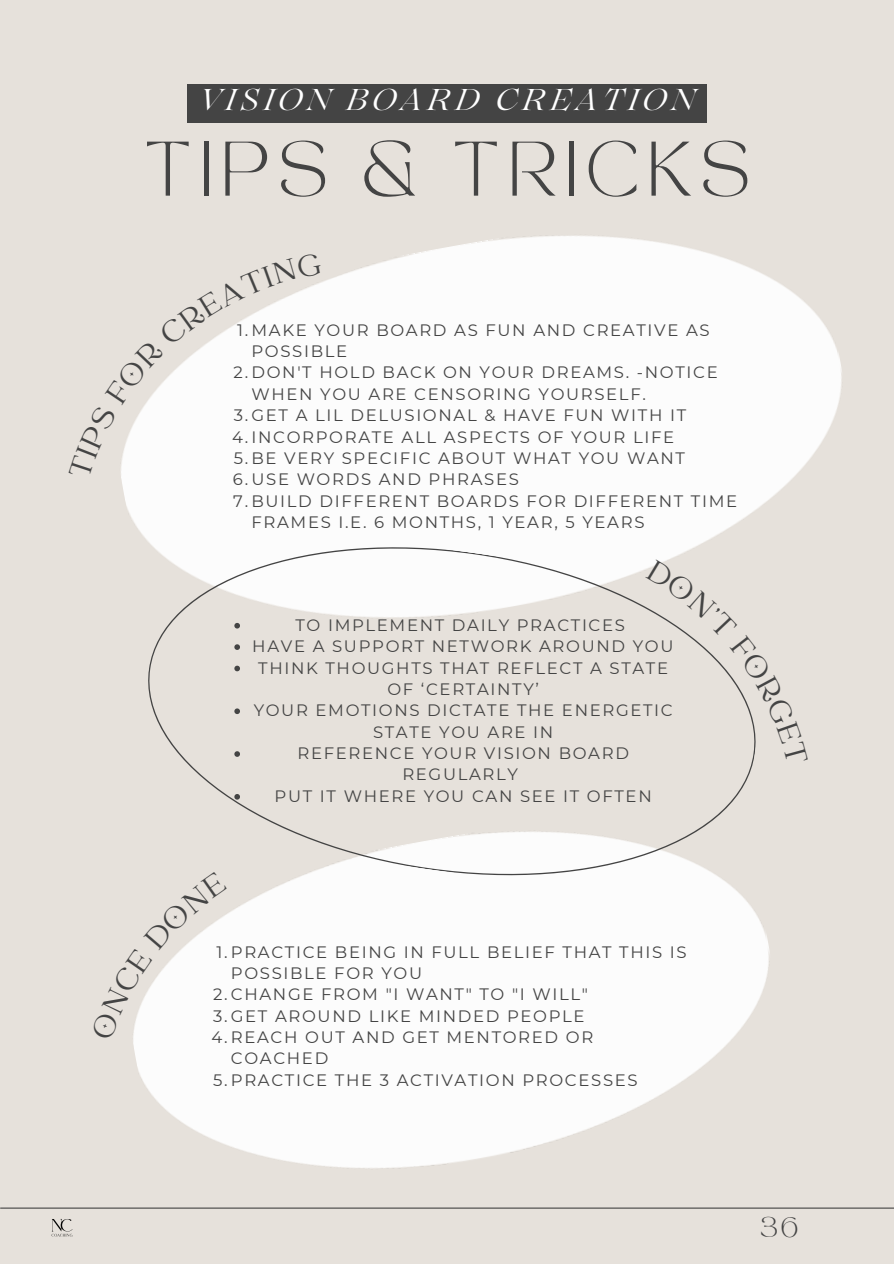
<style>
.page{position:relative;width:894px;height:1264px;background:#fff}
.page>*{position:absolute;margin:0;border:0;box-sizing:border-box;transform-origin:0 0}
.t1{font:54px "TAN MONCHERI Regular";letter-spacing:.15em;color:#444}
.t2{font:italic 30px "Lovelace";letter-spacing:.15em;color:#fff}
.t3{font:19.5px "TAN MONCHERI Regular";color:#444}
.t4{font:16.5px/21.3px "Montserrat";letter-spacing:.1em;color:#444;text-align:center}
</style>
<div class="page">
<div style="left:0;top:0;width:893px;height:1263px;background:#e6e1db"></div>
<img style="left:121px;top:236px;width:721px;height:274px">
<img style="left:107px;top:912px;width:689px;height:297px">
<svg style="left:128px;top:510px;width:627px;height:402px"></svg>
<div style="left:187px;top:84px;width:519px;height:39px;background:#444"></div>
<hr style="left:1px;top:1207px;width:892px;height:1px;background:#444">
<svg style="left:234px;top:623px;width:6px;height:5px"></svg>
<svg style="left:234px;top:644px;width:6px;height:6px"></svg>
<svg style="left:234px;top:665px;width:6px;height:6px"></svg>
<svg style="left:234px;top:708px;width:6px;height:6px"></svg>
<svg style="left:234px;top:751px;width:6px;height:5px"></svg>
<svg style="left:234px;top:794px;width:6px;height:5px"></svg>
<img style="left:51px;top:1219px;width:22px;height:18px">
<svg style="left:121px;top:252px;width:201px;height:227px"></svg>
<svg style="left:645px;top:559px;width:111px;height:206px"></svg>
<svg style="left:107px;top:871px;width:120px;height:169px"></svg>
<h2 class="t2" style="left:199px;top:89px;width:497px">VISION BOARD CREATION</h2>
<h1 class="t1" style="left:144px;top:140px;width:607px">TIPS &amp; TRICKS</h1>
<p class="t4" style="left:237px;top:319px;width:474px">1.MAKE YOUR BOARD AS FUN AND CREATIVE AS</p>
<p class="t4" style="left:251px;top:340px;width:97px">POSSIBLE</p>
<p class="t4" style="left:233px;top:362px;width:485px">2.DON'T HOLD BACK ON YOUR DREAMS. -NOTICE</p>
<p class="t4" style="left:251px;top:383px;width:396px">WHEN YOU ARE CENSORING YOURSELF.</p>
<p class="t4" style="left:234px;top:404px;width:454px">3.GET A LIL DELUSIONAL &amp; HAVE FUN WITH IT</p>
<p class="t4" style="left:232px;top:426px;width:443px">4.INCORPORATE ALL ASPECTS OF YOUR LIFE</p>
<p class="t4" style="left:234px;top:447px;width:452px">5.BE VERY SPECIFIC ABOUT WHAT YOU WANT</p>
<p class="t4" style="left:233px;top:469px;width:287px">6.USE WORDS AND PHRASES</p>
<p class="t4" style="left:233px;top:490px;width:505px">7.BUILD DIFFERENT BOARDS FOR DIFFERENT TIME</p>
<p class="t4" style="left:251px;top:511px;width:394px">FRAMES I.E. 6 MONTHS, 1 YEAR, 5 YEARS</p>
<p class="t4" style="left:252px;top:614px;width:422px">TO IMPLEMENT DAILY PRACTICES<br>HAVE A SUPPORT NETWORK AROUND YOU<br>THINK THOUGHTS THAT REFLECT A STATE<br>OF ‘CERTAINTY’<br>YOUR EMOTIONS DICTATE THE ENERGETIC<br>STATE YOU ARE IN<br>REFERENCE YOUR VISION BOARD<br>REGULARLY<br>PUT IT WHERE YOU CAN SEE IT OFTEN</p>
<p class="t4" style="left:216px;top:940px;width:471px">1.PRACTICE BEING IN FULL BELIEF THAT THIS IS</p>
<p class="t4" style="left:231px;top:962px;width:193px">POSSIBLE FOR YOU</p>
<p class="t4" style="left:213px;top:983px;width:376px">2.CHANGE FROM "I WANT" TO "I WILL"</p>
<p class="t4" style="left:213px;top:1005px;width:373px">3.GET AROUND LIKE MINDED PEOPLE</p>
<p class="t4" style="left:211px;top:1026px;width:383px">4.REACH OUT AND GET MENTORED OR</p>
<p class="t4" style="left:231px;top:1047px;width:99px">COACHED</p>
<p class="t4" style="left:213px;top:1069px;width:426px">5.PRACTICE THE 3 ACTIVATION PROCESSES</p>
<p class="t3" style="left:760px;top:1216px;width:39px">36</p>
</div>
